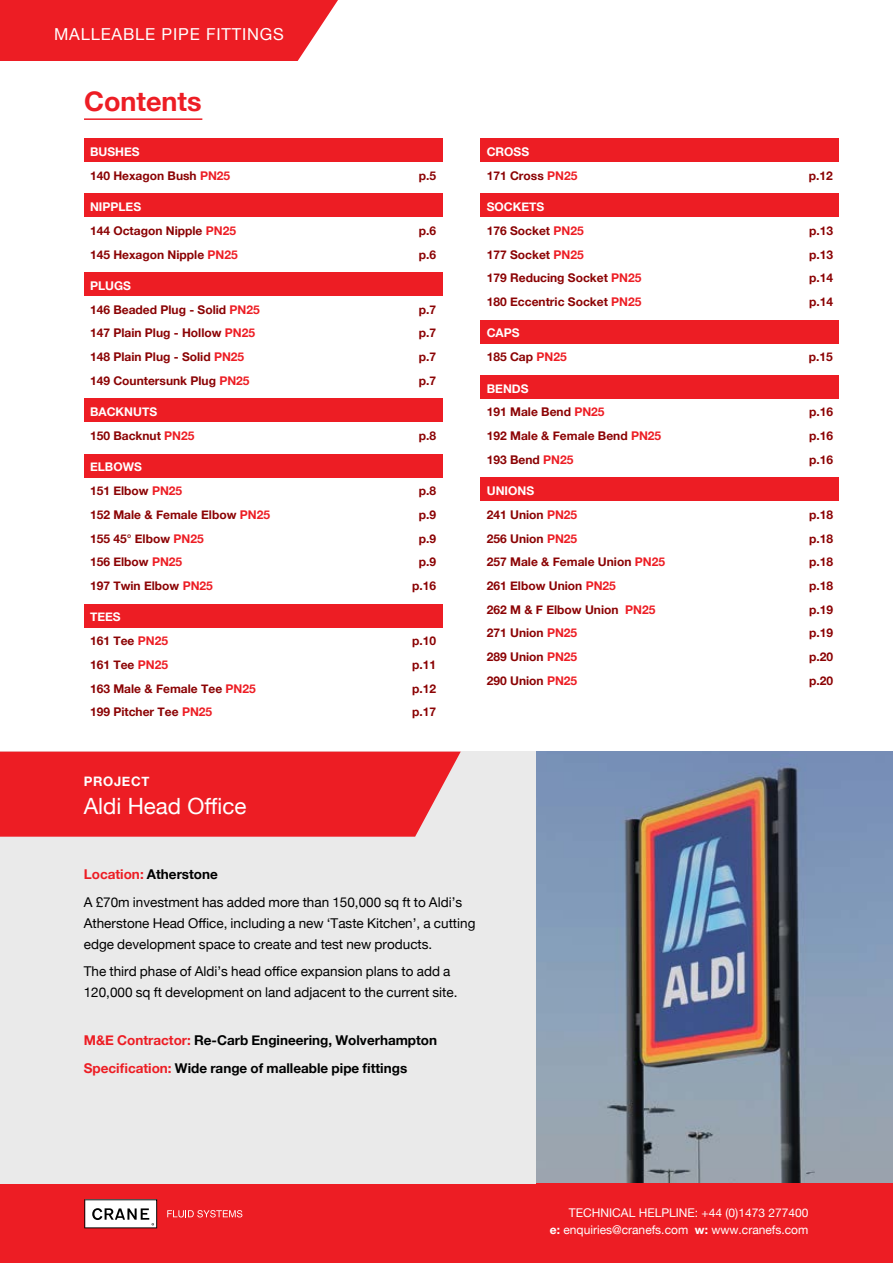
<style>
.page{position:relative;width:893px;height:1263px;background:#fff}
.page>*{position:absolute;margin:0;border:0;box-sizing:border-box;transform-origin:0 0}
.t1{font:700 27px "Helvetica Neue";color:#ed1d24}
.t2{font:22.35px "Helvetica Neue";color:#fff}
.t3{font:16.5px "Helvetica Neue";letter-spacing:.05em;color:#fff}
.t4{font:13.5px/21px "Helvetica Neue";color:#000}
.t5{font:700 13.5px/27.5px "Helvetica Neue";color:#000101}
.t6{font:700 13.05px "Helvetica Neue";letter-spacing:.05em;color:#fff}
.t7{font:700 12px/23.7px "Helvetica Neue";color:#8b0304}
.t8{font:12px/16.5px "Helvetica Neue";color:#fff;text-align:right}
.s1{color:#fff}
.s2{color:#ed1d24}
.s3{font-weight:700;color:#ed1d24}
.s4{font-weight:700}
</style>
<div class="page">
<img style="left:536px;top:752px;width:357px;height:432px">
<div style="left:0;top:0;width:338px;height:61px;background:#ed1d24"></div>
<hr style="left:84px;top:118px;width:118px;height:2px;background:#ed1d24">
<div style="left:0;top:1184px;width:893px;height:79px;background:#ed1d24"></div>
<svg style="left:167px;top:1210px;width:75px;height:7px"></svg>
<svg style="left:84px;top:1199px;width:73px;height:29px;background:#c9c9c9"></svg>
<div style="left:84px;top:138px;width:358px;height:24px;background:#ed1d24"></div>
<div style="left:481px;top:138px;width:358px;height:24px;background:#ed1d24"></div>
<div style="left:481px;top:320px;width:358px;height:23px;background:#ed1d24"></div>
<div style="left:84px;top:193px;width:358px;height:24px;background:#ed1d24"></div>
<div style="left:84px;top:272px;width:358px;height:24px;background:#ed1d24"></div>
<div style="left:481px;top:193px;width:358px;height:24px;background:#ed1d24"></div>
<div style="left:481px;top:375px;width:358px;height:24px;background:#ed1d24"></div>
<div style="left:481px;top:477px;width:358px;height:24px;background:#ed1d24"></div>
<div style="left:84px;top:399px;width:358px;height:23px;background:#ed1d24"></div>
<div style="left:84px;top:454px;width:358px;height:23px;background:#ed1d24"></div>
<div style="left:84px;top:604px;width:358px;height:23px;background:#ed1d24"></div>
<div style="left:0;top:752px;width:536px;height:432px;background:#eaeaea"></div>
<div style="left:0;top:752px;width:461px;height:85px;background:#ed1d24"></div>
<h3 class="t3" style="left:54px;top:22px;width:231px">MALLEABLE PIPE FITTINGS</h3>
<h1 class="t1" style="left:84px;top:81px;width:119px">Contents</h1>
<p class="t7" style="left:90px;top:140px;width:142px"><span class="s1">BUSHES<br></span>140 Hexagon Bush <span class="s2">PN25</span></p>
<p class="t7" style="left:90px;top:195px;width:148px"><span class="s1">NIPPLES<br></span>144 Octagon Nipple <span class="s2">PN25</span></p>
<p class="t7" style="left:419px;top:164px;width:19px">p.5</p>
<p class="t7" style="left:419px;top:219px;width:19px">p.6</p>
<p class="t7" style="left:90px;top:243px;width:149px">145 Hexagon Nipple <span class="s2">PN25</span></p>
<p class="t7" style="left:419px;top:243px;width:19px">p.6</p>
<p class="t7" style="left:90px;top:274px;width:171px"><span class="s1">PLUGS<br></span>146 Beaded Plug - Solid <span class="s2">PN25</span></p>
<p class="t7" style="left:419px;top:298px;width:19px">p.7</p>
<p class="t7" style="left:90px;top:322px;width:167px">147 Plain Plug - Hollow <span class="s2">PN25</span></p>
<p class="t7" style="left:419px;top:322px;width:19px">p.7</p>
<p class="t7" style="left:90px;top:345px;width:156px">148 Plain Plug - Solid <span class="s2">PN25</span></p>
<p class="t7" style="left:419px;top:345px;width:19px">p.7</p>
<p class="t7" style="left:90px;top:369px;width:161px">149 Countersunk Plug <span class="s2">PN25</span></p>
<p class="t7" style="left:419px;top:369px;width:19px">p.7</p>
<p class="t7" style="left:90px;top:400px;width:106px"><span class="s1">BACKNUTS<br></span>150 Backnut <span class="s2">PN25</span></p>
<p class="t7" style="left:90px;top:456px;width:94px"><span class="s1">ELBOWS<br></span>151 Elbow <span class="s2">PN25</span></p>
<p class="t7" style="left:419px;top:424px;width:19px">p.8</p>
<p class="t7" style="left:419px;top:479px;width:19px">p.8</p>
<p class="t7" style="left:90px;top:503px;width:181px">152 Male &amp; Female Elbow <span class="s2">PN25</span></p>
<p class="t7" style="left:419px;top:503px;width:19px">p.9</p>
<p class="t7" style="left:90px;top:527px;width:115px">155 45° Elbow <span class="s2">PN25</span></p>
<p class="t7" style="left:419px;top:527px;width:19px">p.9</p>
<p class="t7" style="left:90px;top:550px;width:94px">156 Elbow <span class="s2">PN25</span></p>
<p class="t7" style="left:419px;top:550px;width:19px">p.9</p>
<p class="t7" style="left:90px;top:574px;width:124px">197 Twin Elbow <span class="s2">PN25</span></p>
<p class="t7" style="left:412px;top:574px;width:26px">p.16</p>
<p class="t7" style="left:90px;top:606px;width:80px"><span class="s1">TEES<br></span>161 Tee <span class="s2">PN25</span></p>
<p class="t7" style="left:412px;top:629px;width:26px">p.10</p>
<p class="t7" style="left:90px;top:653px;width:80px">161 Tee <span class="s2">PN25</span></p>
<p class="t7" style="left:412px;top:653px;width:26px">p.11</p>
<p class="t7" style="left:90px;top:677px;width:167px">163 Male &amp; Female Tee <span class="s2">PN25</span></p>
<p class="t7" style="left:412px;top:677px;width:26px">p.12</p>
<p class="t7" style="left:90px;top:700px;width:124px">199 Pitcher Tee <span class="s2">PN25</span></p>
<p class="t7" style="left:412px;top:700px;width:26px">p.17</p>
<p class="t7" style="left:487px;top:140px;width:92px"><span class="s1">CROSS<br></span>171 Cross <span class="s2">PN25</span></p>
<p class="t7" style="left:487px;top:195px;width:98px"><span class="s1">SOCKETS<br></span>176 Socket <span class="s2">PN25</span></p>
<p class="t7" style="left:809px;top:164px;width:26px">p.12</p>
<p class="t7" style="left:809px;top:219px;width:26px">p.13</p>
<p class="t7" style="left:487px;top:243px;width:98px">177 Socket <span class="s2">PN25</span></p>
<p class="t7" style="left:809px;top:243px;width:26px">p.13</p>
<p class="t7" style="left:487px;top:266px;width:156px">179 Reducing Socket <span class="s2">PN25</span></p>
<p class="t7" style="left:809px;top:266px;width:26px">p.14</p>
<p class="t7" style="left:487px;top:290px;width:156px">180 Eccentric Socket <span class="s2">PN25</span></p>
<p class="t7" style="left:809px;top:290px;width:26px">p.14</p>
<p class="t7" style="left:487px;top:322px;width:82px"><span class="s1">CAPS<br></span>185 Cap <span class="s2">PN25</span></p>
<p class="t7" style="left:487px;top:377px;width:119px"><span class="s1">BENDS<br></span>191 Male Bend <span class="s2">PN25</span></p>
<p class="t7" style="left:809px;top:345px;width:26px">p.15</p>
<p class="t7" style="left:809px;top:400px;width:26px">p.16</p>
<p class="t7" style="left:487px;top:424px;width:176px">192 Male &amp; Female Bend <span class="s2">PN25</span></p>
<p class="t7" style="left:809px;top:424px;width:26px">p.16</p>
<p class="t7" style="left:487px;top:448px;width:88px">193 Bend <span class="s2">PN25</span></p>
<p class="t7" style="left:809px;top:448px;width:26px">p.16</p>
<p class="t7" style="left:487px;top:479px;width:92px"><span class="s1">UNIONS<br></span>241 Union <span class="s2">PN25</span></p>
<p class="t7" style="left:809px;top:503px;width:26px">p.18</p>
<p class="t7" style="left:487px;top:527px;width:92px">256 Union <span class="s2">PN25</span></p>
<p class="t7" style="left:809px;top:527px;width:26px">p.18</p>
<p class="t7" style="left:487px;top:550px;width:180px">257 Male &amp; Female Union <span class="s2">PN25</span></p>
<p class="t7" style="left:809px;top:550px;width:26px">p.18</p>
<p class="t7" style="left:487px;top:574px;width:131px">261 Elbow Union <span class="s2">PN25</span></p>
<p class="t7" style="left:809px;top:574px;width:26px">p.18</p>
<p class="t7" style="left:487px;top:598px;width:170px">262 M &amp; F Elbow Union <span class="s2">PN25</span></p>
<p class="t7" style="left:809px;top:598px;width:26px">p.19</p>
<p class="t7" style="left:487px;top:622px;width:92px">271 Union <span class="s2">PN25</span></p>
<p class="t7" style="left:809px;top:622px;width:26px">p.19</p>
<p class="t7" style="left:487px;top:645px;width:92px">289 Union <span class="s2">PN25</span></p>
<p class="t7" style="left:809px;top:645px;width:26px">p.20</p>
<p class="t7" style="left:487px;top:669px;width:92px">290 Union <span class="s2">PN25</span></p>
<p class="t7" style="left:809px;top:669px;width:26px">p.20</p>
<p class="t6" style="left:84px;top:771px;width:67px">PROJECT</p>
<h2 class="t2" style="left:84px;top:790px;width:164px">Aldi Head Office</h2>
<p class="t4" style="left:84px;top:861px;width:380px;line-height:27.5px"><span class="s3">Location:</span> <span class="s4">Atherstone<br></span>A £70m investment has added more than 150,000 sq ft to Aldi’s</p>
<p class="t4" style="left:84px;top:913px;width:393px">Atherstone Head Office, including a new ‘Taste Kitchen’, a cutting edge development space to create and test new products.</p>
<p class="t4" style="left:84px;top:961px;width:375px">The third phase of Aldi’s head office expansion plans to add a<br>120,000 sq ft development on land adjacent to the current site.</p>
<p class="t5" style="left:84px;top:1027px;width:355px"><span class="s2">M&amp;E Contractor:</span> Re-Carb Engineering, Wolverhampton<br><span class="s2">Specification:</span> Wide range of malleable pipe fittings</p>
<p class="t8" style="left:550px;top:1205px;width:260px">TECHNICAL HELPLINE: +44 (0)1473 277400<br><span class="s4">e:</span> enquiries@cranefs.com <span class="s4">w:</span> www.cranefs.com</p>
</div>
